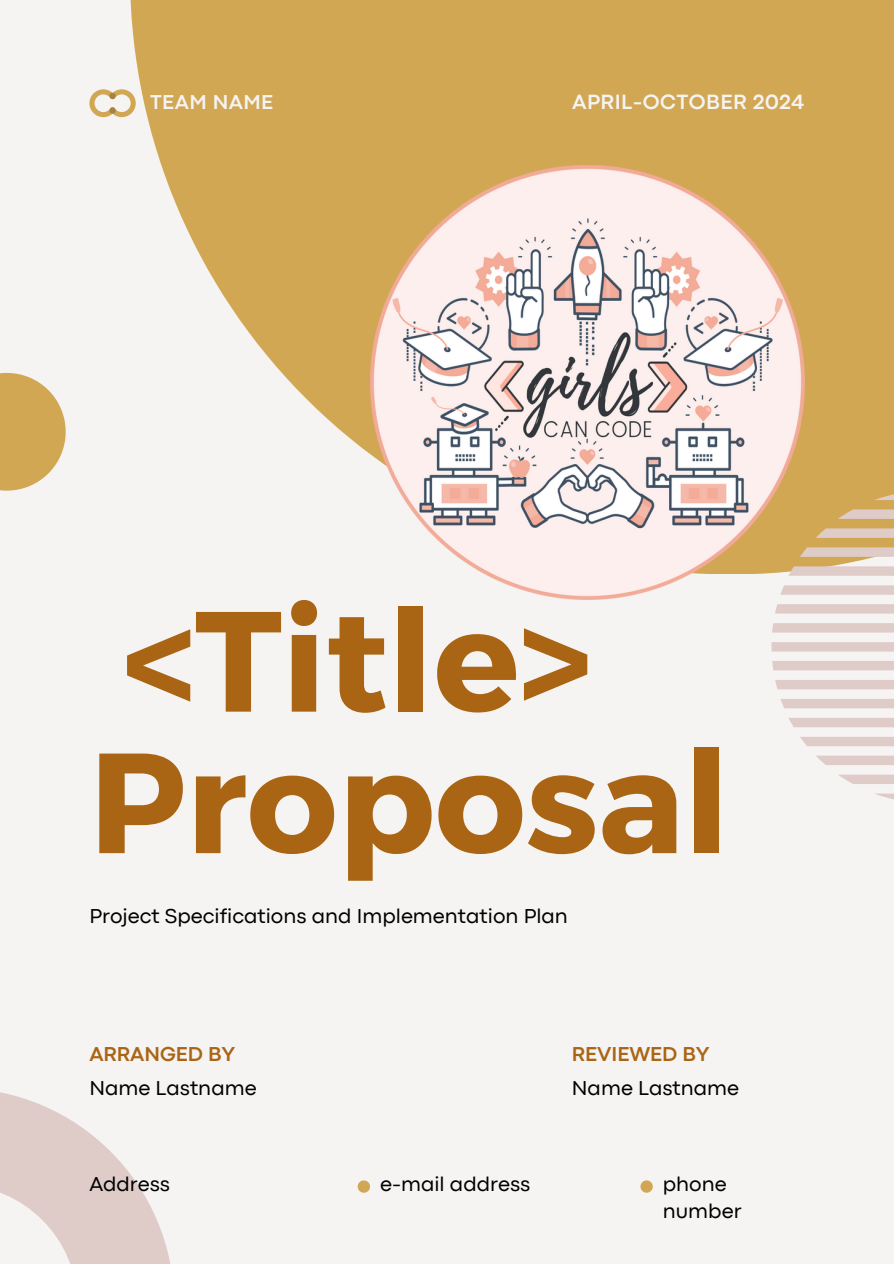
<style>
.page{position:relative;width:894px;height:1264px;background:#fff}
.page>*{position:absolute;margin:0;border:0;box-sizing:border-box;transform-origin:0 0}
.t1{font:700 142.2px/141.4px "Montserrat";color:#a96513}
.t2{font:700 21.6px "Codec Pro";letter-spacing:.02em;color:#f6f3f3}
.t3{font:21px/27px "Codec Pro";color:#000}
.t4{font:700 21px "Codec Pro";color:#a96513}
.t5{font:700 21px "Codec Pro";letter-spacing:.02em;color:#f6f3f3}
</style>
<div class="page">
<div style="left:0;top:0;width:893px;height:1263px;background:#f6f3f3"></div>
<svg style="left:89px;top:89px;width:41px;height:28px"></svg>
<div style="left:109px;top:107px;width:7px;height:7px;background:#a6843f;border-radius:50%"></div>
<div style="left:109px;top:93px;width:7px;height:6px;background:#a6843f;border-radius:50%"></div>
<svg style="left:130px;top:0;width:763px;height:566px;fill:#d1a753"></svg>
<svg style="left:0;top:373px;width:66px;height:117px"></svg>
<svg style="left:873px;top:490px;width:20px;height:10px"></svg>
<svg style="left:837px;top:509px;width:56px;height:10px"></svg>
<svg style="left:815px;top:528px;width:78px;height:10px"></svg>
<svg style="left:804px;top:547px;width:89px;height:10px"></svg>
<svg style="left:804px;top:566px;width:89px;height:10px"></svg>
<svg style="left:804px;top:585px;width:89px;height:9px"></svg>
<svg style="left:775px;top:604px;width:118px;height:9px"></svg>
<svg style="left:772px;top:623px;width:121px;height:9px"></svg>
<svg style="left:771px;top:642px;width:122px;height:9px"></svg>
<svg style="left:772px;top:661px;width:121px;height:9px"></svg>
<svg style="left:775px;top:680px;width:118px;height:9px"></svg>
<svg style="left:780px;top:699px;width:113px;height:9px"></svg>
<svg style="left:789px;top:718px;width:104px;height:9px"></svg>
<svg style="left:800px;top:737px;width:93px;height:9px"></svg>
<svg style="left:816px;top:755px;width:77px;height:10px"></svg>
<svg style="left:838px;top:774px;width:55px;height:10px"></svg>
<svg style="left:875px;top:793px;width:18px;height:6px"></svg>
<svg style="left:0;top:1092px;width:170px;height:171px"></svg>
<svg style="left:357px;top:1180px;width:13px;height:12px"></svg>
<svg style="left:640px;top:1180px;width:12px;height:12px"></svg>
<img style="left:370px;top:165px;width:434px;height:434px">
<h2 class="t5" style="left:150px;top:95px;width:125px">TEAM NAME</h2>
<p class="t2" style="left:572px;top:94px;width:233px">APRIL-OCTOBER 2024</p>
<p class="t1" style="left:89px;top:583px;width:641px">&lt;Title&gt;<br>Proposal</p>
<p class="t3" style="left:89px;top:903px;width:480px">Project Specifications and Implementation Plan</p>
<h1 class="t4" style="left:89px;top:1046px;width:147px">ARRANGED BY</h1>
<p class="t3" style="left:89px;top:1076px;width:169px">Name Lastname</p>
<p class="t3" style="left:89px;top:1172px;width:82px">Address</p>
<p class="t3" style="left:380px;top:1172px;width:152px">e-mail address</p>
<p class="t4" style="left:571px;top:1046px;width:139px">REVIEWED BY</p>
<p class="t3" style="left:571px;top:1076px;width:169px">Name Lastname</p>
<h2 class="t3" style="left:662px;top:1172px;width:80px">phone number</h2>
</div>
